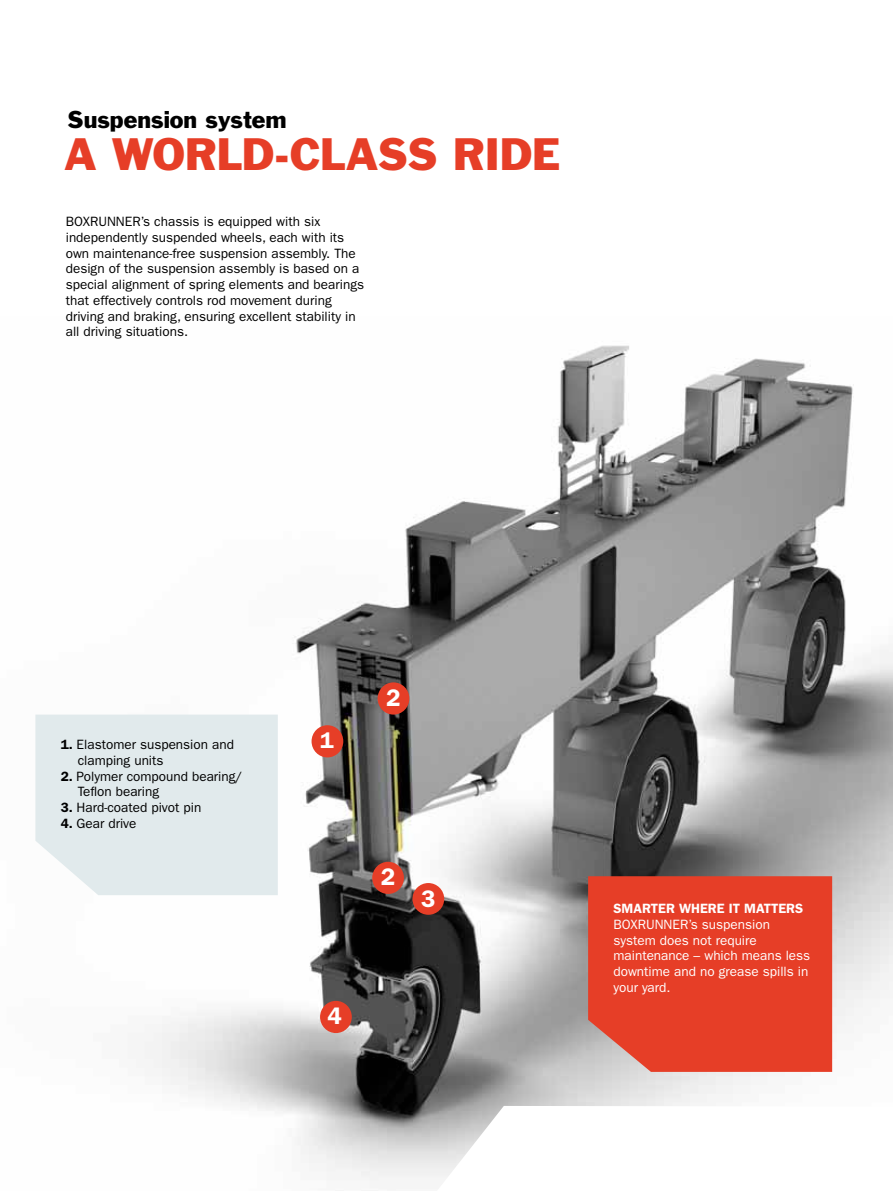
<style>
.page{position:relative;width:893px;height:1191px;background:#fff}
.page>*{position:absolute;margin:0;border:0;box-sizing:border-box;transform-origin:0 0}
.t1{font:42px "Franklin Gothic Std";letter-spacing:-.02em;color:#e63e27}
.t2{font:600 24px "ITC Franklin Gothic Std";color:#fff}
.t3{font:600 22.8px "ITC Franklin Gothic Std";color:#fff}
.t4{font:22.5px "Franklin Gothic Std";color:#000}
.t5{font:13.5px/15.8px "ITC Franklin Gothic Std";color:#000}
.t6{font:13.5px/15.8px "ITC Franklin Gothic Std";color:#fff}
.t7{font:600 13.5px "ITC Franklin Gothic Std";color:#fff}
.s1{font-weight:600}
</style>
<div class="page">
<img style="left:144px;top:345px;width:749px;height:836px">
<div style="left:35px;top:714px;width:243px;height:181px;background:#e1eaec"></div>
<div style="left:412px;top:883px;width:32px;height:31px;background:#e63e27;border-radius:50%"></div>
<div style="left:588px;top:876px;width:244px;height:195px;background:#e63e27"></div>
<div style="left:320px;top:1000px;width:32px;height:33px;background:#e63e27;border-radius:50%"></div>
<div style="left:372px;top:861px;width:32px;height:33px;background:#e63e27;border-radius:50%"></div>
<div style="left:378px;top:682px;width:31px;height:32px;background:#e63e27;border-radius:50%"></div>
<div style="left:312px;top:725px;width:31px;height:32px;background:#e63e27;border-radius:50%"></div>
<svg style="left:426px;top:1106px;width:467px;height:75px"></svg>
<h3 class="t4" style="left:67px;top:105px;width:221px">Suspension system</h3>
<h1 class="t1" style="left:64px;top:127px;width:498px">A WORLD-CLASS RIDE</h1>
<p class="t5" style="left:66px;top:214px;width:300px">BOXRUNNER’s chassis is equipped with six independently suspended wheels, each with its own maintenance-free suspension assembly. The design of the suspension assembly is based on a special alignment of spring elements and bearings that effectively controls rod movement during driving and braking, ensuring excellent stability in all driving situations.</p>
<p class="t5" style="left:78px;top:736px;width:158px;text-indent:-17px"><span class="s1">1.</span> Elastomer suspension and clamping units</p>
<p class="t5" style="left:78px;top:768px;width:166px;text-indent:-17px"><span class="s1">2.</span> Polymer compound bearing/<br>Teflon bearing</p>
<p class="t5" style="left:61px;top:799px;width:142px"><span class="s1">3.</span> Hard-coated pivot pin</p>
<p class="t5" style="left:61px;top:815px;width:77px"><span class="s1">4.</span> Gear drive</p>
<h3 class="t3" style="left:320px;top:726px;width:15px">1</h3>
<h2 class="t2" style="left:386px;top:683px;width:16px">2</h2>
<h2 class="t2" style="left:327px;top:1002px;width:16px">4</h2>
<h2 class="t2" style="left:381px;top:863px;width:16px">2</h2>
<h2 class="t2" style="left:421px;top:884px;width:16px">3</h2>
<p class="t7" style="left:613px;top:900px;width:18px">SMARTER</p>
<p class="t7" style="left:679px;top:900px;width:11px">WHERE</p>
<p class="t7" style="left:729px;top:900px;width:25px">IT MATTERS</p>
<p class="t6" style="left:613px;top:916px;width:198px">BOXRUNNER’s suspension system does not require maintenance – which means less downtime and no grease spills in your yard.</p>
</div>
